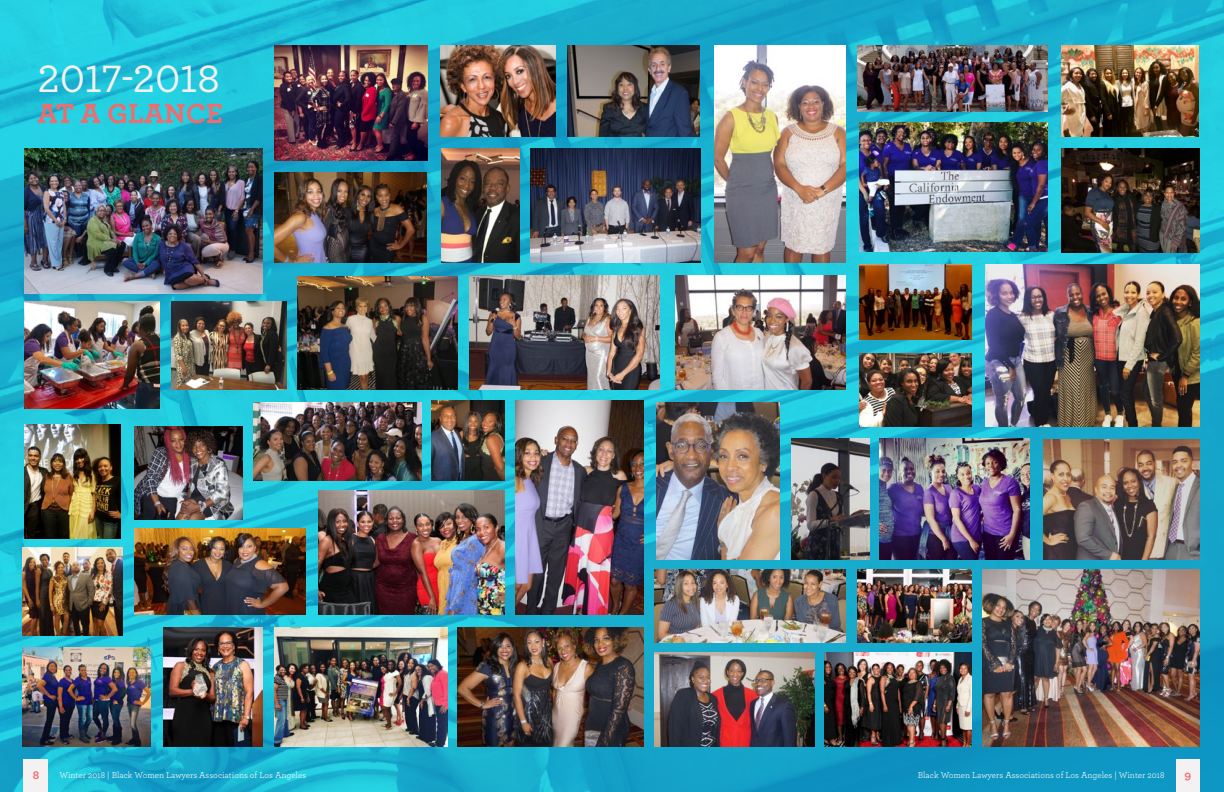
<style>
.page{position:relative;width:1224px;height:792px;background:#fff}
.page>*{position:absolute;margin:0;border:0;box-sizing:border-box;transform-origin:0 0}
.t1{font:500 40px "Archer";color:#f3f1f1}
.t2{font:700 29px "Archer";color:#f26b6d}
.t3{font:700 12px "Archer";color:#f26b6d}
.t4{font:9px "Archer";color:#fff}
</style>
<div class="page">
<img style="left:0;top:0;width:1224px;height:792px">
<div style="left:24px;top:760px;width:24px;height:32px;background:#f3f1f1"></div>
<div style="left:1176px;top:760px;width:24px;height:32px;background:#f3f1f1"></div>
<img style="left:25px;top:149px;width:238px;height:144px">
<img style="left:253px;top:402px;width:168px;height:79px">
<img style="left:858px;top:45px;width:189px;height:67px">
<img style="left:441px;top:149px;width:78px;height:113px">
<img style="left:432px;top:401px;width:73px;height:79px">
<img style="left:297px;top:276px;width:160px;height:113px">
<img style="left:275px;top:627px;width:172px;height:119px">
<img style="left:515px;top:401px;width:129px;height:214px">
<img style="left:135px;top:426px;width:108px;height:94px">
<img style="left:135px;top:529px;width:171px;height:86px">
<img style="left:275px;top:172px;width:151px;height:90px">
<img style="left:22px;top:548px;width:100px;height:87px">
<img style="left:469px;top:276px;width:191px;height:113px">
<img style="left:458px;top:627px;width:186px;height:119px">
<img style="left:22px;top:648px;width:129px;height:98px">
<img style="left:25px;top:302px;width:135px;height:107px">
<img style="left:25px;top:425px;width:96px;height:114px">
<img style="left:274px;top:45px;width:154px;height:115px">
<img style="left:172px;top:302px;width:115px;height:87px">
<img style="left:440px;top:45px;width:115px;height:92px">
<img style="left:163px;top:627px;width:100px;height:119px">
<img style="left:319px;top:491px;width:186px;height:124px">
<img style="left:858px;top:569px;width:113px;height:73px">
<img style="left:825px;top:652px;width:146px;height:94px">
<img style="left:568px;top:45px;width:132px;height:92px">
<img style="left:530px;top:149px;width:171px;height:113px">
<img style="left:654px;top:652px;width:161px;height:94px">
<img style="left:654px;top:569px;width:192px;height:73px">
<img style="left:656px;top:402px;width:124px;height:157px">
<img style="left:714px;top:45px;width:132px;height:217px">
<img style="left:675px;top:276px;width:171px;height:113px">
<img style="left:792px;top:439px;width:78px;height:120px">
<img style="left:860px;top:123px;width:187px;height:129px">
<img style="left:1061px;top:149px;width:139px;height:104px">
<img style="left:860px;top:264px;width:111px;height:75px">
<img style="left:985px;top:265px;width:215px;height:162px">
<img style="left:1044px;top:440px;width:155px;height:119px">
<img style="left:860px;top:354px;width:111px;height:72px">
<img style="left:879px;top:439px;width:151px;height:120px">
<img style="left:983px;top:570px;width:217px;height:176px">
<img style="left:1062px;top:45px;width:137px;height:92px">
<h1 class="t1" style="left:38px;top:50px;width:184px">2017-2018</h1>
<h2 class="t2" style="left:38px;top:90px;width:187px">AT A GLANCE</h2>
<h3 class="t3" style="left:33px;top:765px;width:8px">8</h3>
<p class="t4" style="left:59px;top:769px;width:248px">Winter 2018 | Black Women Lawyers Associations of Los Angeles</p>
<p class="t4" style="left:918px;top:769px;width:248px">Black Women Lawyers Associations of Los Angeles | Winter 2018</p>
<h3 class="t3" style="left:1185px;top:765px;width:8px">9</h3>
</div>
